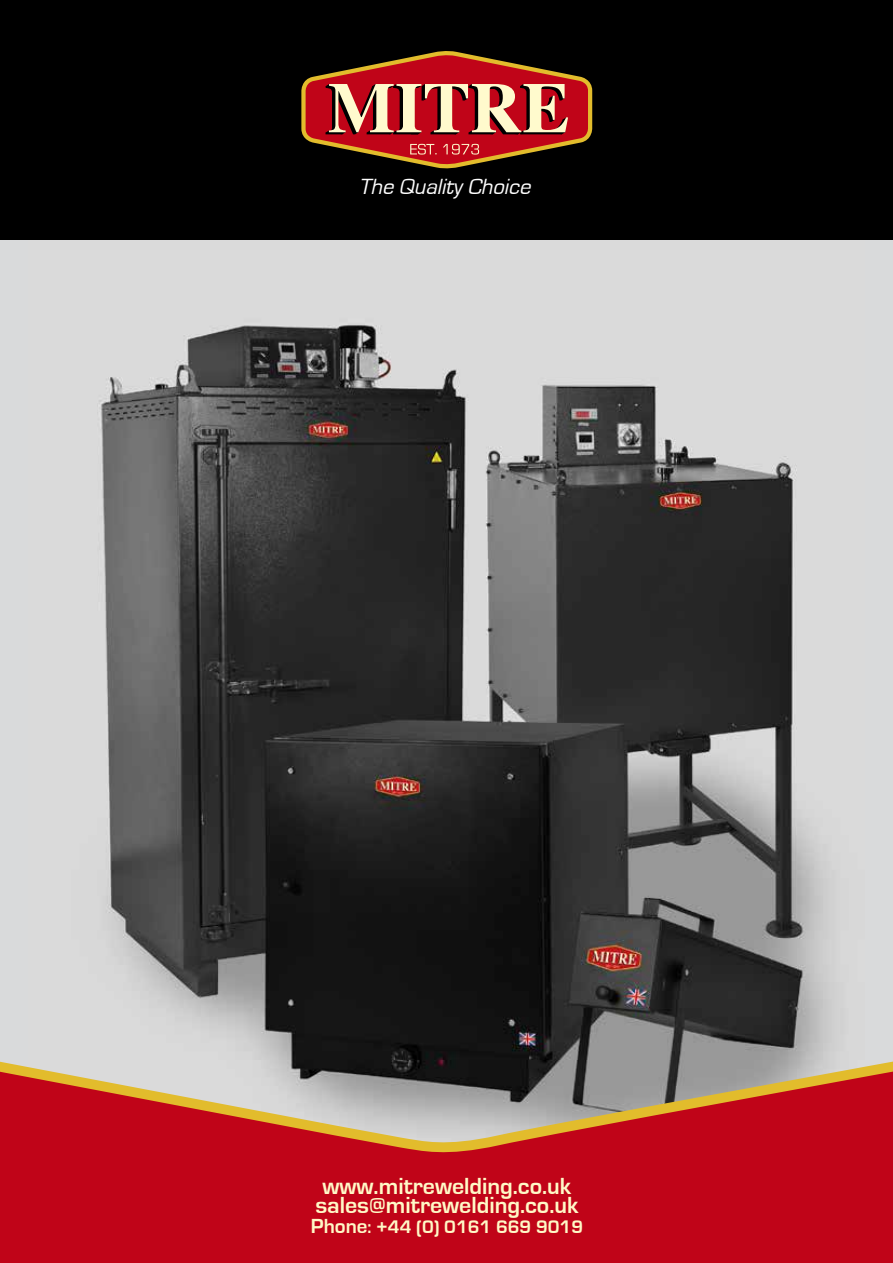
<style>
.page{position:relative;width:893px;height:1263px;background:#fff}
.page>*{position:absolute;margin:0;border:0;box-sizing:border-box;transform-origin:0 0}
.t1{font:700 24px/19.5px "Eurostile";color:#fff9c7}
.t2{font:italic 22.65px "Eurostile";color:#fff}
.t3{font:700 18.75px "Eurostile";color:#fff9c7}
.s1{font-size:21px}
</style>
<div class="page">
<div style="left:0;top:238px;width:893px;height:914px;background:#d9dadb"></div>
<img style="left:28px;top:239px;width:837px;height:812px">
<div style="left:0;top:0;width:893px;height:239px;background:#000"></div>
<svg style="left:301px;top:51px;width:292px;height:118px"></svg>
<svg style="left:0;top:1051px;width:893px;height:212px;background:#b93239"></svg>
<p class="t2" style="left:359px;top:174px;width:179px">The Quality Choice</p>
<p class="t1" style="left:315px;top:1176px;width:265px">www.mitrewelding.co.uk sales@mitrewelding.co.uk</p>
<p class="t3" style="left:311px;top:1216px;width:274px"><span class="s1">Phone</span>: +44 (0) 0161 669 9019</p>
</div>
